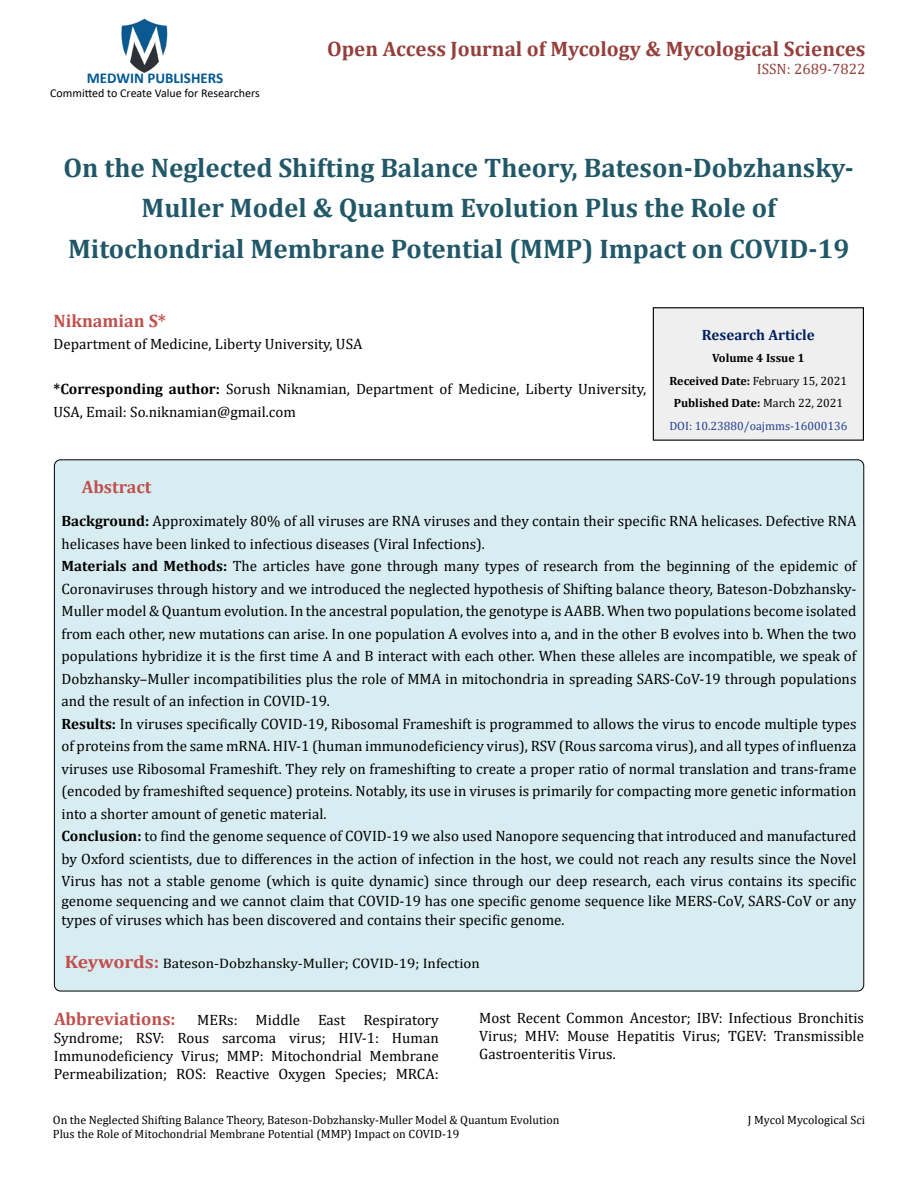
<style>
.page{position:relative;width:918px;height:1188px;background:#fff}
.page>*{position:absolute;margin:0;border:0;box-sizing:border-box;transform-origin:0 0}
.t1{font:700 27px/40.5px "Cambria";color:#215868;text-align:center}
.t2{font:700 21px "Cambria";color:#953f3c}
.t3{font:700 18px "Cambria";color:#c0504d}
.t4{font:15px/22.5px "Cambria";color:#000}
.t5{font:700 15px "Calibri";color:#005991}
.t6{font:700 15px "Cambria";color:#002060}
.t7{font:15px "Cambria";color:#953f3c}
.t8{font:13.8px "Cambria";color:#000;scale:1.09 1}
.t9{font:12px/14.4px "Cambria";color:#000}
.t10{font:700 12px/22.5px "Cambria";color:#000;text-align:center}
.t11{font:12px "Calibri";color:#000}
.s1{font-weight:700}
.s2{font-weight:400}
.s3{font-weight:400;color:#25408f}
.s4{font-weight:700;font-size:18px;color:#c0504d}
</style>
<div class="page">
<img style="left:121px;top:18px;width:47px;height:55px">
<div style="left:653px;top:308px;width:210px;height:132px;background:#efefef"></div>
<div style="left:653px;top:307px;width:211px;height:134px;border:1px solid #000"></div>
<div style="left:54px;top:460px;width:810px;height:531px;background:#d8edf2;border-radius:6px"></div>
<p class="t5" style="left:87px;top:67px;width:138px">MEDWIN PUBLISHERS</p>
<p class="t11" style="left:50px;top:85px;width:211px">Committed to Create Value for Researchers</p>
<h2 class="t2" style="left:327px;top:34px;width:540px">Open Access Journal of Mycology &amp; Mycological Sciences</h2>
<p class="t7" style="left:757px;top:60px;width:110px">ISSN: 2689-7822</p>
<h1 class="t1" style="left:63px;top:146px;width:792px">On the Neglected Shifting Balance Theory, Bateson-Dobzhansky-<br>Muller Model &amp; Quantum Evolution Plus the Role of<br>Mitochondrial Membrane Potential (MMP) Impact on COVID-19</h1>
<p class="t3" style="left:54px;top:308px;width:114px">Niknamian S*</p>
<p class="t4" style="left:54px;top:333px;width:310px">Department of Medicine, Liberty University, USA</p>
<p class="t4" style="left:54px;top:378px;width:594px"><span class="s1">*Corresponding author:</span> Sorush Niknamian, Department of Medicine, Liberty University,<br>USA, Email: So.niknamian@gmail.com</p>
<p class="t6" style="left:702px;top:324px;width:114px">Research Article</p>
<p class="t10" style="left:669px;top:346px;width:180px">Volume 4 Issue 1<br>Received Date: <span class="s2">February 15, 2021<br></span>Published Date: <span class="s2">March 22, 2021<br></span><span class="s3">DOI: 10.23880/oajmms-16000136</span></p>
<p class="t3" style="left:82px;top:475px;width:71px">Abstract</p>
<p class="t4" style="left:62px;top:510px;width:797px"><span class="s1">Background:</span> Approximately 80% of all viruses are RNA viruses and they contain their specific RNA helicases. Defective RNA helicases have been linked to infectious diseases (Viral Infections).<br><span class="s1">Materials and Methods:</span> The articles have gone through many types of research from the beginning of the epidemic of Coronaviruses through history and we introduced the neglected hypothesis of Shifting balance theory, Bateson-Dobzhansky-Muller model &amp; Quantum evolution. In the ancestral population, the genotype is AABB. When two populations become isolated from each other, new mutations can arise. In one population A evolves into a, and in the other B evolves into b. When the two populations hybridize it is the first time A and B interact with each other. When these alleles are incompatible, we speak of Dobzhansky–Muller incompatibilities plus the role of MMA in mitochondria in spreading SARS-CoV-19 through populations and the result of an infection in COVID-19.<br><span class="s1">Results:</span> In viruses specifically COVID-19, Ribosomal Frameshift is programmed to allows the virus to encode multiple types of proteins from the same mRNA. HIV-1 (human immunodeficiency virus), RSV (Rous sarcoma virus), and all types of influenza viruses use Ribosomal Frameshift. They rely on frameshifting to create a proper ratio of normal translation and trans-frame (encoded by frameshifted sequence) proteins. Notably, its use in viruses is primarily for compacting more genetic information into a shorter amount of genetic material.<br><span class="s1">Conclusion:</span> to find the genome sequence of COVID-19 we also used Nanopore sequencing that introduced and manufactured by Oxford scientists, due to differences in the action of infection in the host, we could not reach any results since the Novel Virus has not a stable genome (which is quite dynamic) since through our deep research, each virus contains its specific</p>
<p class="t4" style="left:62px;top:891px;width:797px;line-height:19.5px">genome sequencing and we cannot claim that COVID-19 has one specific genome sequence like MERS-CoV, SARS-CoV or any types of viruses which has been discovered and contains their specific genome.</p>
<p class="t8" style="left:65px;top:955px;width:382px"><span class="s4">Keywords:</span> Bateson-Dobzhansky-Muller; COVID-19; Infection</p>
<p class="t4" style="left:54px;top:1011px;width:386px;line-height:18px;text-align:justify"><span class="s4">Abbreviations:</span> MERs: Middle East Respiratory Syndrome; RSV: Rous sarcoma virus; HIV-1: Human Immunodeficiency Virus; MMP: Mitochondrial Membrane Permeabilization; ROS: Reactive Oxygen Species; MRCA:</p>
<p class="t4" style="left:479px;top:1008px;width:386px;line-height:18px;text-align:justify">Most Recent Common Ancestor; IBV: Infectious Bronchitis Virus; MHV: Mouse Hepatitis Virus; TGEV: Transmissible Gastroenteritis Virus.</p>
<p class="t9" style="left:53px;top:1113px;width:508px">On the Neglected Shifting Balance Theory, Bateson-Dobzhansky-Muller Model &amp; Quantum Evolution<br>Plus the Role of Mitochondrial Membrane Potential (MMP) Impact on COVID-19</p>
<p class="t9" style="left:748px;top:1113px;width:119px">J Mycol Mycological Sci</p>
</div>
